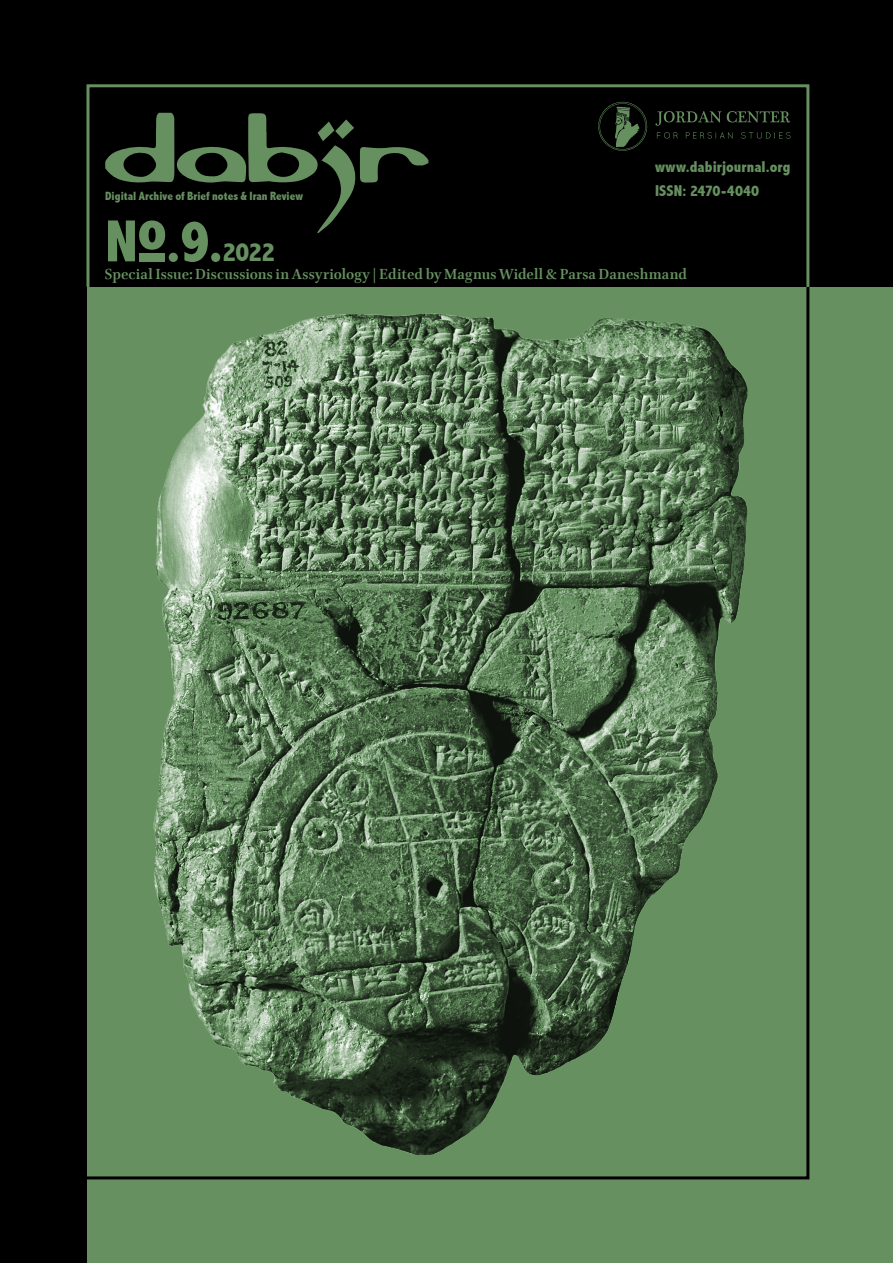
<style>
.page{position:relative;width:893px;height:1263px;background:#fff}
.page>*{position:absolute;margin:0;border:0;box-sizing:border-box;transform-origin:0 0}
.t1{font:800 condensed 60px "Abadi";color:#669060}
.t2{font:800 condensed 27px "Abadi";color:#669060}
.t3{font:700 16.5px "Brill";letter-spacing:.01em;color:#669060}
.t4{font:800 condensed 15.75px/24px "Abadi";letter-spacing:.005em;color:#669060}
.t5{font:800 condensed 12px "Abadi";letter-spacing:.005em;color:#669060}
</style>
<div class="page">
<div style="left:19px;top:1178px;width:874px;height:85px;background:#669060"></div>
<div style="left:806px;top:0;width:87px;height:1263px;background:#669060"></div>
<div style="left:84px;top:0;width:809px;height:287px;background:#000"></div>
<div style="left:0;top:0;width:86px;height:1263px;background:#000"></div>
<div style="left:86px;top:284px;width:724px;height:897px;background:#669060"></div>
<div style="left:139px;top:253px;width:26px;height:8px;background:#669060"></div>
<div style="left:86px;top:84px;width:723px;height:204px;border:3px solid #669060"></div>
<svg style="left:655px;top:111px;width:135px;height:15px"></svg>
<svg style="left:657px;top:132px;width:21px;height:7px"></svg>
<svg style="left:741px;top:132px;width:50px;height:7px"></svg>
<svg style="left:686px;top:132px;width:47px;height:7px"></svg>
<svg style="left:598px;top:102px;width:49px;height:49px"></svg>
<svg style="left:105px;top:113px;width:323px;height:120px"></svg>
<img style="left:142px;top:305px;width:615px;height:859px">
<p class="t5" style="left:105px;top:189px;width:199px">Digital Archive of Brief notes &amp; Iran Review</p>
<h1 class="t1" style="left:105px;top:207px;width:121px">No.9.</h1>
<h2 class="t2" style="left:222px;top:237px;width:54px">2022</h2>
<p class="t4" style="left:655px;top:155px;width:137px">www.dabirjournal.org<br>ISSN: 2470-4040</p>
<p class="t3" style="left:105px;top:263px;width:584px">Special Issue: Discussions in Assyriology | Edited by Magnus Widell &amp; Parsa Daneshmand</p>
</div>
